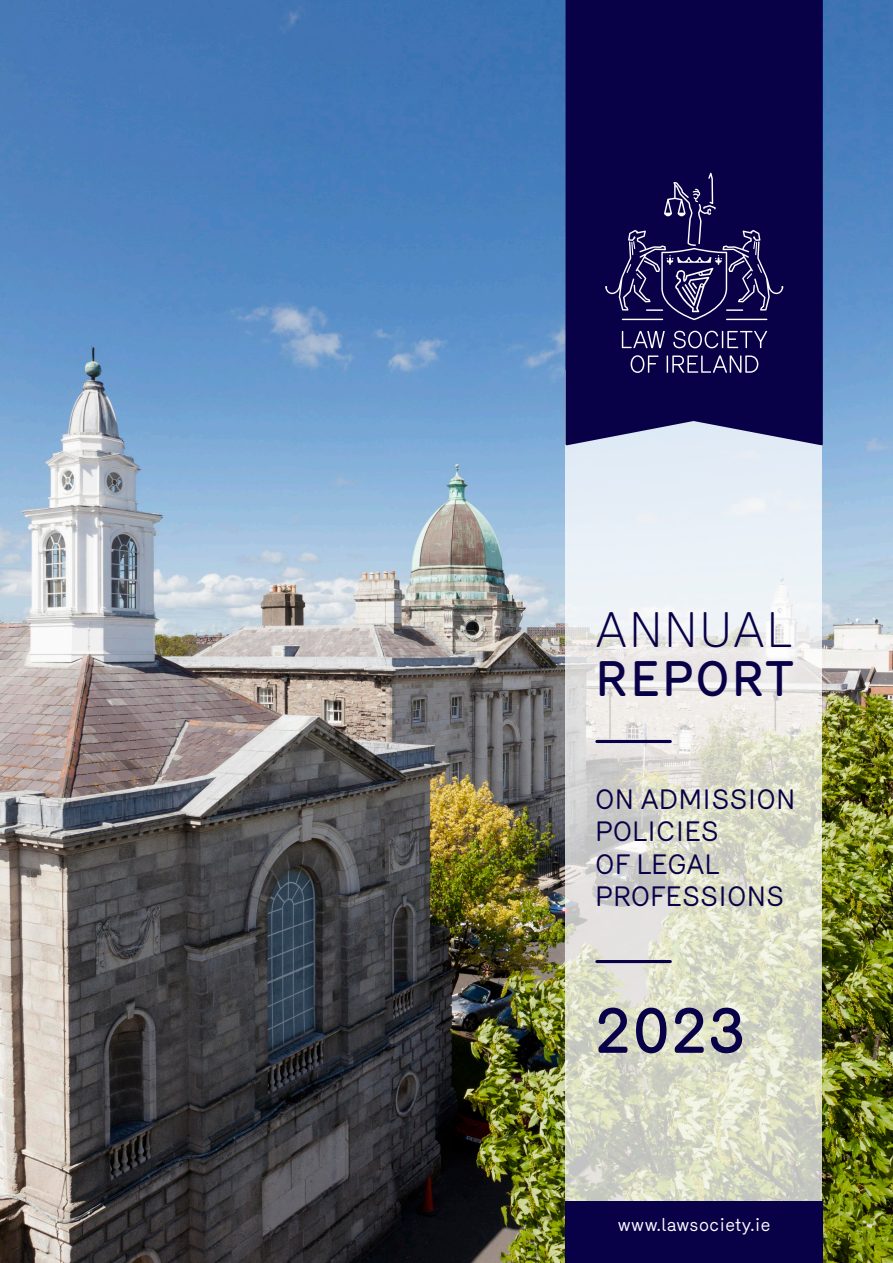
<style>
.page{position:relative;width:893px;height:1263px;background:#fff}
.page>*{position:absolute;margin:0;border:0;box-sizing:border-box;transform-origin:0 0}
.t1{font:500 63px "Merkury";color:#090148}
.t2{font:300 48px/48.8px "Merkury";letter-spacing:.03em;color:#090148}
.t3{font:27px/32.4px "Merkury";color:#090148}
.t4{font:18px "Merkury";letter-spacing:.03em;color:#fff}
.s1{font-weight:500}
</style>
<div class="page">
<img style="left:0;top:0;width:893px;height:1263px">
<svg style="left:566px;top:447px;width:256px;height:755px"></svg>
<div style="left:564px;top:0;width:260px;height:447px;background:#090148"></div>
<svg style="left:622px;top:331px;width:43px;height:17px"></svg>
<svg style="left:673px;top:331px;width:94px;height:17px"></svg>
<svg style="left:631px;top:355px;width:27px;height:18px"></svg>
<svg style="left:667px;top:355px;width:91px;height:18px"></svg>
<svg style="left:605px;top:173px;width:178px;height:147px"></svg>
<div style="left:566px;top:1202px;width:257px;height:61px;background:#090148"></div>
<hr style="left:597px;top:740px;width:73px;height:3px;background:#090148">
<hr style="left:597px;top:960px;width:73px;height:3px;background:#090148">
<p class="t2" style="left:595px;top:602px;width:200px">ANNUAL<br><span class="s1">REPORT</span></p>
<p class="t3" style="left:595px;top:780px;width:202px">ON ADMISSION<br>POLICIES</p>
<p class="t3" style="left:595px;top:845px;width:190px">OF LEGAL<br>PROFESSIONS</p>
<p class="t1" style="left:595px;top:984px;width:152px">2023</p>
<p class="t4" style="left:618px;top:1211px;width:154px">www.lawsociety.ie</p>
</div>
